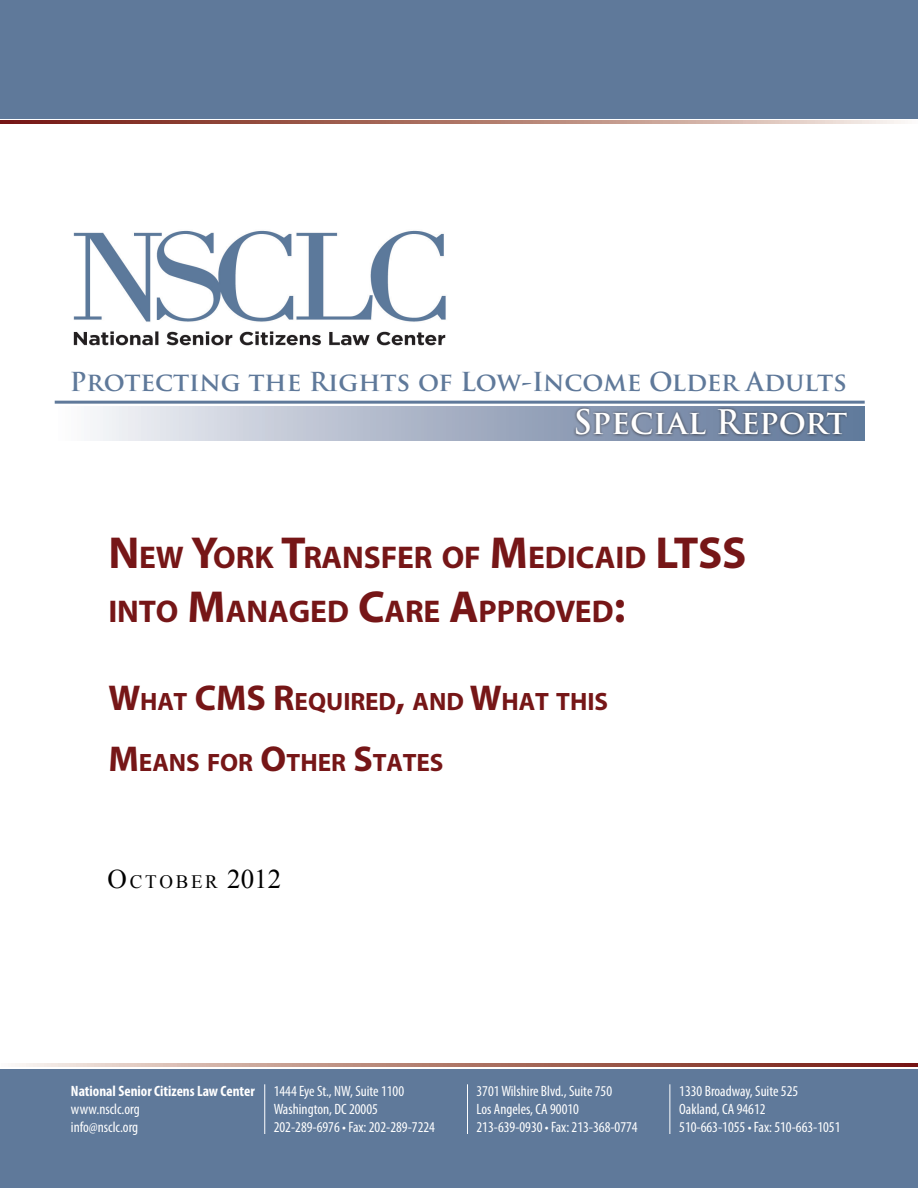
<style>
.page{position:relative;width:918px;height:1188px;background:#fff}
.page>*{position:absolute;margin:0;border:0;box-sizing:border-box;transform-origin:0 0}
.t1{font:700 33px "Trajan Pro";color:#fff}
.Headline{font:700 31.5px/54px "Myriad Pro";color:#761617}
.t2{font:700 25.5px "Trajan Pro";color:#5f799a}
.Headline_Alt{font:700 25.2px "Myriad Pro";color:#761617}
.ByLine{font:18.9px "Times New Roman";letter-spacing:.145em;color:#000}
.t3{font:condensed 15px "Myriad Pro";color:#fff}
.t4{font:700 condensed 15px "Myriad Pro";color:#fff}
.s1{font-size:45px}
.s2{font-size:36px}
.s3{font-size:27px}
</style>
<div class="page">
<div style="left:0;top:1069px;width:918px;height:119px;background:#5f799a"></div>
<div style="left:0;top:0;width:918px;height:119px;background:#5f799a"></div>
<hr style="left:264px;top:1084px;width:1px;height:50px;background:#fff">
<hr style="left:467px;top:1084px;width:1px;height:50px;background:#fff">
<hr style="left:669px;top:1084px;width:1px;height:50px;background:#fff">
<svg style="left:0;top:121px;width:905px;height:3px;background:#b07a6f"></svg>
<svg style="left:15px;top:1063px;width:903px;height:3px;background:#b07a6f"></svg>
<div style="left:55px;top:406px;width:810px;height:35px;background:linear-gradient(to right,#f5f4f7,#597195)"></div>
<hr style="left:55px;top:401px;width:810px;height:3px;background:#5f799a">
<div style="left:573px;top:406px;width:277px;height:32px;background:#231f20;opacity:.75"></div>
<img style="left:73px;top:230px;width:373px;height:116px">
<p class="t2" style="left:70px;top:366px;width:779px">Protecting the Rights of Low-Income Older Adults</p>
<p class="t1" style="left:573px;top:402px;width:276px">Special Report</p>
<p class="Headline" style="left:108px;top:530px;width:614px"><span class="s1">N</span>EW <span class="s1">Y</span>ORK <span class="s1">T</span>RANSFER OF <span class="s1">M</span>EDICAID <span class="s1">LTSS<br></span>INTO <span class="s1">M</span>ANAGED <span class="s1">C</span>ARE <span class="s1">A</span>PPROVED<span class="s1">:</span></p>
<p class="Headline_Alt" style="left:108px;top:685px;width:501px"><span class="s2">W</span>HAT <span class="s2">CMS R</span>EQUIRED<span class="s2">,</span> AND <span class="s2">W</span>HAT THIS</p>
<h3 class="Headline_Alt" style="left:108px;top:746px;width:337px"><span class="s2">M</span>EANS FOR <span class="s2">O</span>THER <span class="s2">S</span>TATES</h3>
<p class="ByLine" style="left:108px;top:869px;width:175px"><span class="s3">O</span>CTOBER <span class="s3">2012</span></p>
<p class="t4" style="left:71px;top:1081px;width:185px">National Senior Citizens Law Center</p>
<p class="t3" style="left:71px;top:1100px;width:70px">www.nsclc.org</p>
<p class="t3" style="left:71px;top:1118px;width:69px">info@nsclc.org</p>
<p class="t3" style="left:274px;top:1082px;width:132px">1444 Eye St., NW, Suite 1100</p>
<p class="t3" style="left:274px;top:1100px;width:106px">Washington, DC 20005</p>
<p class="t3" style="left:274px;top:1118px;width:163px">202-289-6976 • Fax: 202-289-7224</p>
<p class="t3" style="left:477px;top:1082px;width:137px">3701 Wilshire Blvd., Suite 750</p>
<p class="t3" style="left:477px;top:1100px;width:104px">Los Angeles, CA 90010</p>
<p class="t3" style="left:477px;top:1118px;width:163px">213-639-0930 • Fax: 213-368-0774</p>
<p class="t3" style="left:679px;top:1082px;width:120px">1330 Broadway, Suite 525</p>
<p class="t3" style="left:679px;top:1100px;width:88px">Oakland, CA 94612</p>
<p class="t3" style="left:679px;top:1118px;width:163px">510-663-1055 • Fax: 510-663-1051</p>
</div>
